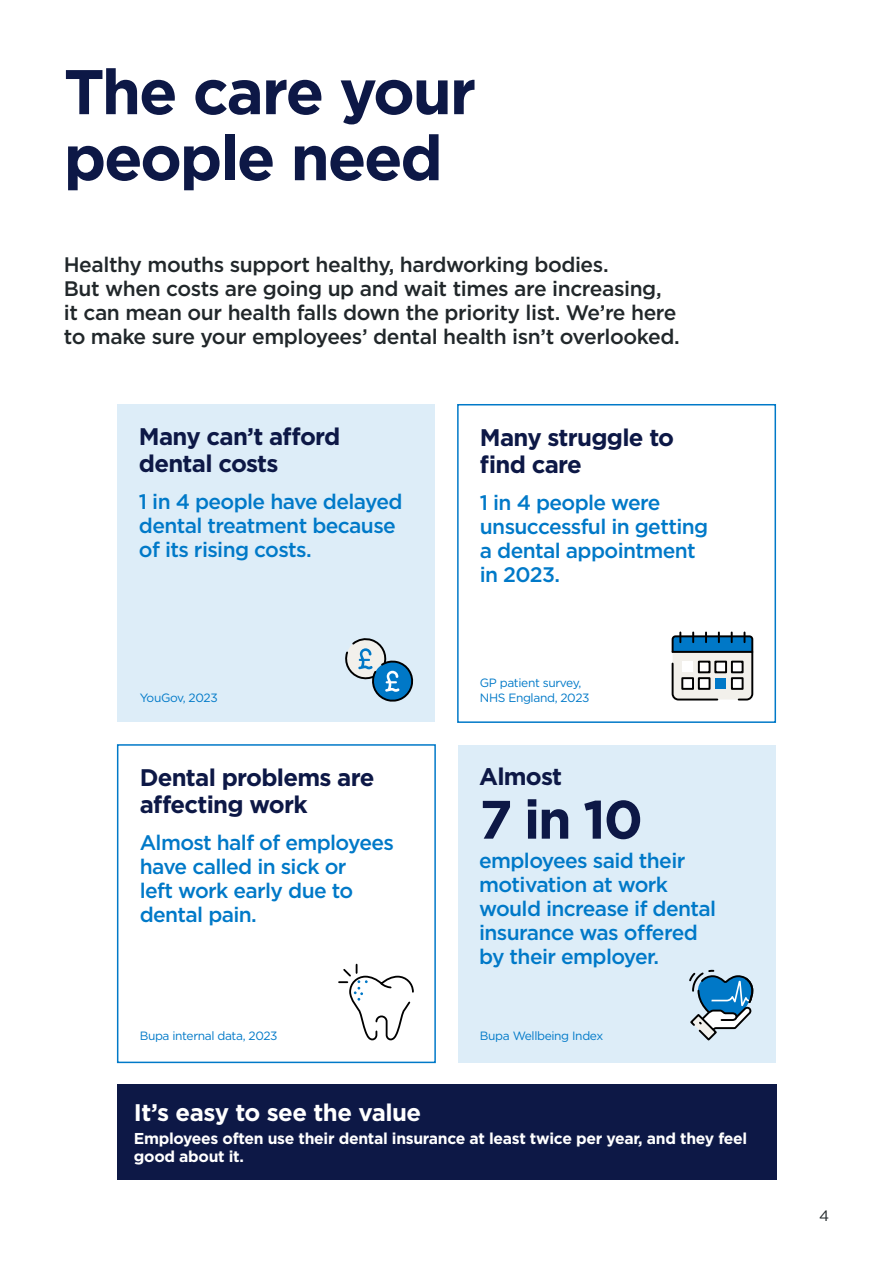
<style>
.page{position:relative;width:893px;height:1263px;background:#fff}
.page>*{position:absolute;margin:0;border:0;box-sizing:border-box;transform-origin:0 0}
.A4_Section_Heading_-_CYAN{font:700 63px/66px "Gotham";letter-spacing:-.035em;color:#0d1846}
.t1{font:700 54px "Gotham";color:#0d1846}
.A4_Sub_A_-_CYAN{font:700 24px/27px "Gotham";letter-spacing:-.03em;color:#0d1846}
.A4_Section_Heading_-_CYAN-2{font:700 24px "Gotham";letter-spacing:-.02em;color:#fff}
.A4_Sub_A_-_CYAN-2{font:500 21px/24px "Gotham";letter-spacing:-.03em;color:#0079c8}
.t2{font:500 21px/24px "Gotham";letter-spacing:-.02em;color:#21272a}
.A4_Section_Heading_-_CYAN-3{font:700 15.75px/18.8px "Gotham";letter-spacing:-.02em;color:#fff}
.t3{font:15px "Gotham";color:#21272a}
.A4_Sub_A_-_CYAN-3{font:12px/14.2px "Gotham";letter-spacing:-.03em;color:#0079c8}
</style>
<div class="page">
<div style="left:118px;top:405px;width:317px;height:317px;background:#ddedf8"></div>
<svg style="left:345px;top:638px;width:69px;height:64px"></svg>
<div style="left:457px;top:404px;width:319px;height:319px;border:2px solid #0079c8"></div>
<svg style="left:671px;top:632px;width:83px;height:69px"></svg>
<div style="left:117px;top:744px;width:319px;height:319px;border:2px solid #0079c8"></div>
<svg style="left:338px;top:963px;width:76px;height:78px"></svg>
<div style="left:458px;top:745px;width:317px;height:317px;background:#ddedf8"></div>
<svg style="left:688px;top:969px;width:64px;height:94px"></svg>
<div style="left:117px;top:1084px;width:659px;height:96px;background:#0d1846"></div>
<h1 class="A4_Section_Heading_-_CYAN" style="left:64px;top:58px;width:414px">The care your people need</h1>
<p class="t2" style="left:64px;top:252px;width:617px">Healthy mouths support healthy, hardworking bodies.<br>But when costs are going up and wait times are increasing, it can mean our health falls down the priority list. We’re here to make sure your employees’ dental health isn’t overlooked.</p>
<h2 class="A4_Sub_A_-_CYAN" style="left:139px;top:423px;width:203px">Many can’t afford dental costs</h2>
<h2 class="A4_Sub_A_-_CYAN-2" style="left:139px;top:489px;width:265px">1 in 4 people have delayed dental treatment because of its rising costs.</h2>
<h2 class="A4_Sub_A_-_CYAN-3" style="left:140px;top:690px;width:80px">YouGov, 2023</h2>
<h2 class="A4_Sub_A_-_CYAN" style="left:140px;top:764px;width:236px">Dental problems are affecting work</h2>
<p class="A4_Sub_A_-_CYAN-2" style="left:140px;top:830px;width:256px">Almost half of employees have called in sick or<br>left work early due to dental pain.</p>
<h2 class="A4_Sub_A_-_CYAN-3" style="left:140px;top:1029px;width:139px">Bupa internal data, 2023</h2>
<h2 class="A4_Sub_A_-_CYAN" style="left:480px;top:424px;width:196px">Many struggle to find care</h2>
<p class="A4_Sub_A_-_CYAN-2" style="left:480px;top:490px;width:230px">1 in 4 people were unsuccessful in getting a dental appointment in 2023.</p>
<h2 class="A4_Sub_A_-_CYAN-3" style="left:480px;top:676px;width:111px">GP patient survey,<br>NHS England, 2023</h2>
<h2 class="A4_Sub_A_-_CYAN" style="left:479px;top:763px;width:85px">Almost</h2>
<p class="t1" style="left:479px;top:784px;width:165px">7 in 10</p>
<p class="A4_Sub_A_-_CYAN-2" style="left:479px;top:848px;width:239px">employees said their motivation at work would increase if dental insurance was offered by their employer.</p>
<h2 class="A4_Sub_A_-_CYAN-3" style="left:480px;top:1029px;width:125px">Bupa Wellbeing Index</h2>
<h1 class="A4_Section_Heading_-_CYAN-2" style="left:134px;top:1096px;width:289px">It’s easy to see the value</h1>
<h1 class="A4_Section_Heading_-_CYAN-3" style="left:134px;top:1128px;width:615px">Employees often use their dental insurance at least twice per year, and they feel good about it.</h1>
<p class="t3" style="left:819px;top:1206px;width:12px">4</p>
</div>
